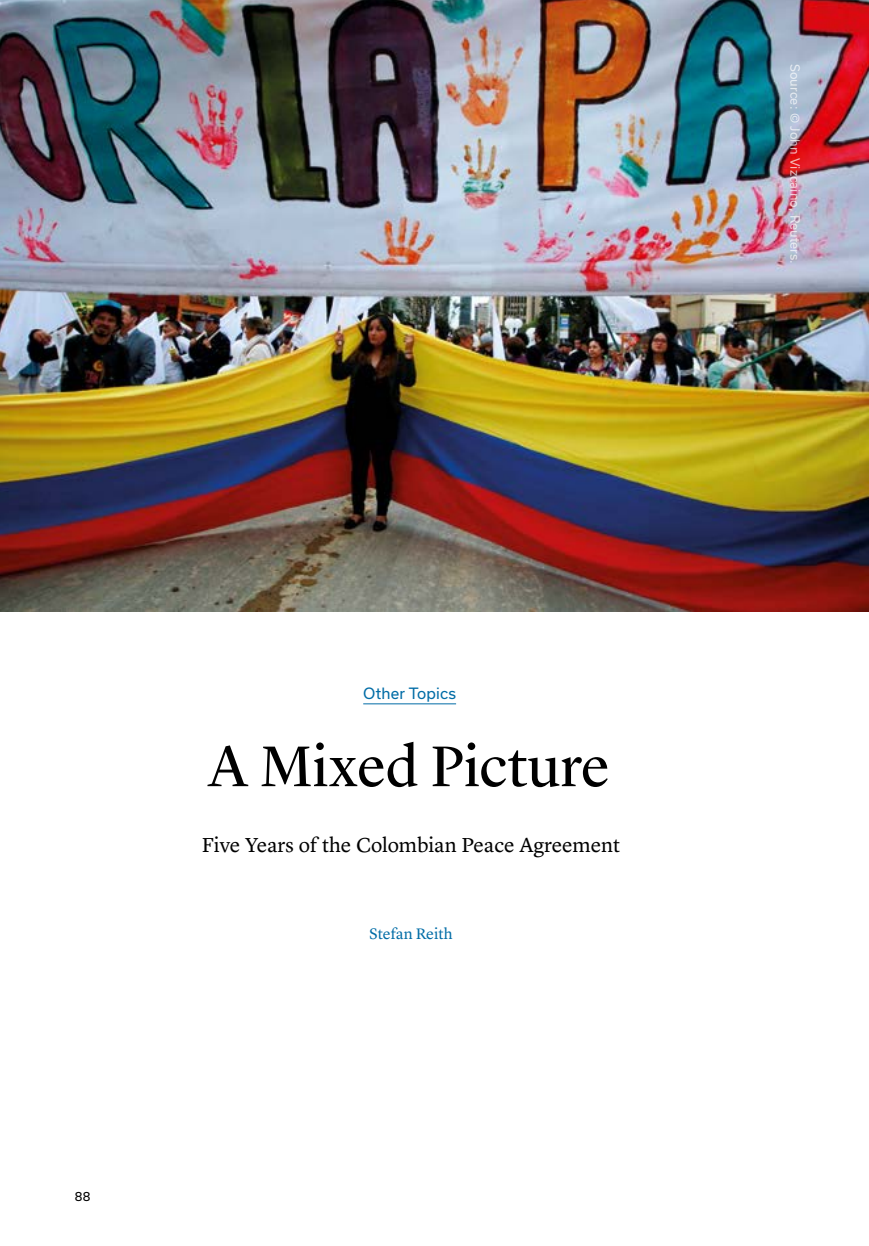
<style>
.page{position:relative;width:869px;height:1246px;background:#fff}
.page>*{position:absolute;margin:0;border:0;box-sizing:border-box;transform-origin:0 0}
.Header1{font:59.5px "Lyon Display";color:#000}
.Header2{font:21px "Lyon Text";letter-spacing:-.005em;color:#000}
.Author{font:15.75px "Lyon Text";color:#006ca6}
.t1{font:14.88px "Usual";letter-spacing:.015em;color:#006ca6}
.t2{font:12.25px "Usual";letter-spacing:.01em;color:#fff}
.t3{font:12.25px "Usual";color:#000}
</style>
<div class="page">
<hr style="left:363px;top:703px;width:93px;height:1px;background:#006ca6">
<img style="left:0;top:0;width:868px;height:611px">
<p class="t2" style="left:801px;top:64px;width:202px;rotate:90deg">Source: © John Vizcaino, Reuters.</p>
<p class="t3" style="left:75px;top:1188px;width:17px">88</p>
<p class="t1" style="left:363px;top:684px;width:94px">Other Topics</p>
<p class="Header1" style="left:208px;top:721px;width:403px">A Mixed Picture</p>
<p class="Header2" style="left:202px;top:828px;width:419px">Five Years of the Colombian Peace Agreement</p>
<p class="Author" style="left:369px;top:921px;width:85px">Stefan Reith</p>
</div>
